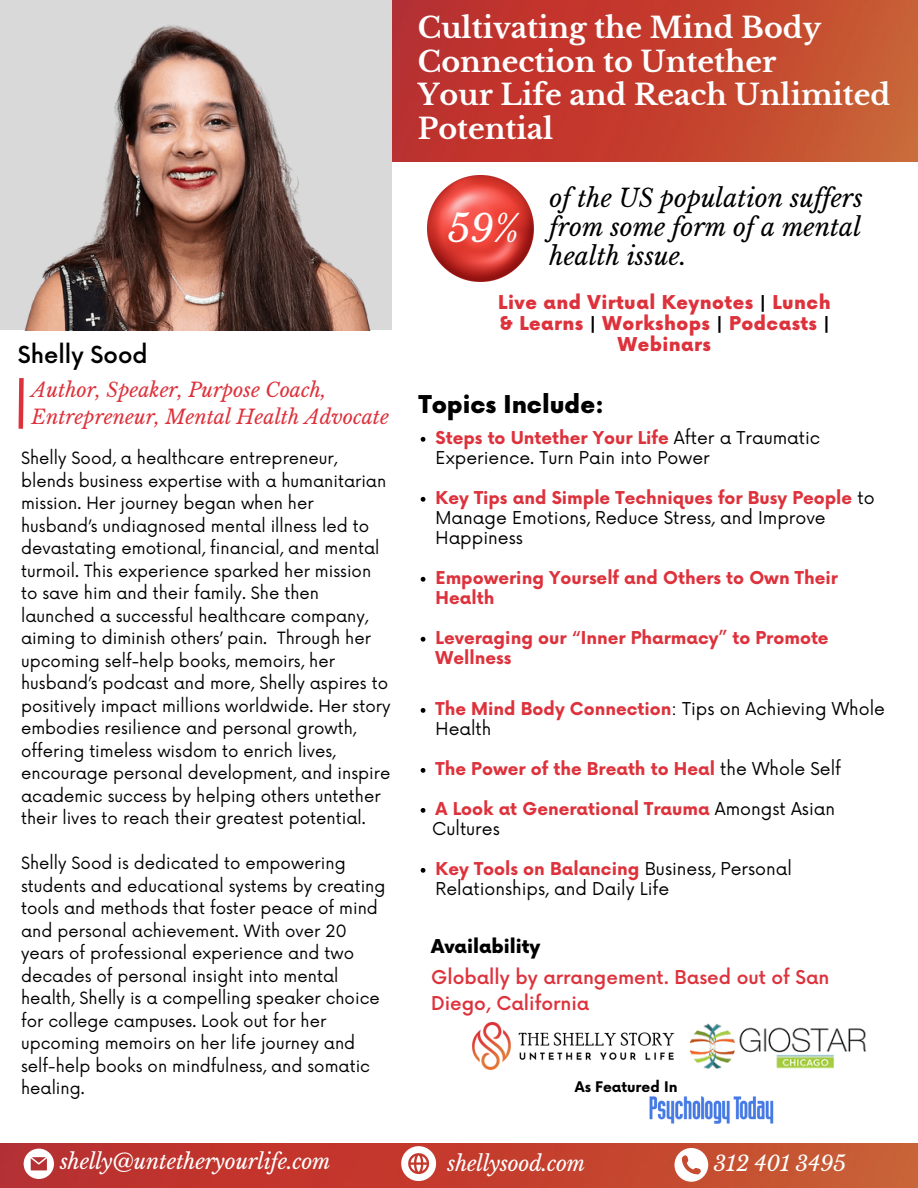
<style>
.page{position:relative;width:918px;height:1188px;background:#fff}
.page>*{position:absolute;margin:0;border:0;box-sizing:border-box;transform-origin:0 0}
.t1{font:italic 37.35px "Libre Baskerville";color:#fff}
.t2{font:700 28.65px/33.8px "Libre Baskerville";color:#fff}
.t3{font:italic 24.75px/29.4px "Libre Baskerville";color:#000;text-align:justify}
.t4{font:900 24px "Now";color:#000}
.t5{font:500 22.95px "Now";color:#000}
.t6{font:italic 21px "Libre Baskerville";letter-spacing:-.01em;color:#fff}
.t7{font:italic 19.65px/27px "Libre Baskerville";color:#dd323c}
.t8{font:900 18.6px/21.3px "Now";letter-spacing:.025em;color:#dd323c;text-align:center}
.t9{font:500 18.6px/25.8px "Now";color:#dd323c}
.t10{font:900 18.6px "Now";color:#000}
.t11{font:17.25px/20px "Now";color:#000}
.t12{font:700 17.25px/20px "Now";color:#dd323c}
.t13{font:16.5px/22.5px "Now";color:#000}
.t14{font:700 14.25px "Now";color:#000}
.s1{color:#000}
.s2{font-weight:700;color:#dd323c}
.s3{font-weight:400;color:#000}
</style>
<div class="page">
<img style="left:0;top:1144px;width:918px;height:44px">
<img style="left:392px;top:0;width:526px;height:162px">
<svg style="left:24px;top:1149px;width:30px;height:30px"></svg>
<svg style="left:401px;top:1146px;width:35px;height:35px"></svg>
<svg style="left:674px;top:1148px;width:34px;height:34px"></svg>
<svg style="left:18px;top:378px;width:6px;height:51px"></svg>
<div style="left:0;top:0;width:392px;height:330px;background:#d9d9d9"></div>
<img style="left:24px;top:25px;width:347px;height:305px">
<svg style="left:421px;top:437px;width:4px;height:5px"></svg>
<svg style="left:421px;top:497px;width:4px;height:5px"></svg>
<svg style="left:421px;top:577px;width:4px;height:5px"></svg>
<svg style="left:421px;top:637px;width:4px;height:5px"></svg>
<svg style="left:421px;top:708px;width:4px;height:5px"></svg>
<svg style="left:421px;top:768px;width:4px;height:5px"></svg>
<svg style="left:421px;top:808px;width:4px;height:5px"></svg>
<svg style="left:421px;top:868px;width:4px;height:5px"></svg>
<img style="left:427px;top:176px;width:106px;height:105px">
<img style="left:473px;top:1023px;width:202px;height:46px">
<img style="left:649px;top:1096px;width:125px;height:28px">
<img style="left:690px;top:1023px;width:176px;height:46px">
<p class="t5" style="left:18px;top:342px;width:131px">Shelly Sood</p>
<p class="t7" style="left:32px;top:376px;width:359px">Author, Speaker, Purpose Coach,<br>Entrepreneur, Mental Health Advocate</p>
<p class="t13" style="left:21px;top:448px;width:371px">Shelly Sood, a healthcare entrepreneur, blends business expertise with a humanitarian mission. Her journey began when her husband’s undiagnosed mental illness led to devastating emotional, financial, and mental turmoil. This experience sparked her mission to save him and their family. She then launched a successful healthcare company, aiming to diminish others’ pain. Through her upcoming self-help books, memoirs, her husband’s podcast and more, Shelly aspires to positively impact millions worldwide. Her story embodies resilience and personal growth, offering timeless wisdom to enrich lives, encourage personal development, and inspire academic success by helping others untether their lives to reach their greatest potential.</p>
<p class="t13" style="left:21px;top:853px;width:366px">Shelly Sood is dedicated to empowering students and educational systems by creating tools and methods that foster peace of mind and personal achievement. With over 20 years of professional experience and two decades of personal insight into mental health, Shelly is a compelling speaker choice for college campuses. Look out for her upcoming memoirs on her life journey and self-help books on mindfulness, and somatic healing.</p>
<p class="t2" style="left:418px;top:11px;width:405px">Cultivating the Mind Body<br>Connection to Untether</p>
<p class="t2" style="left:418px;top:78px;width:474px">Your Life and Reach Unlimited<br>Potential</p>
<p class="t3" style="left:550px;top:183px;width:315px">of the US population suf ers from some form of a mental health issue.</p>
<p class="t8" style="left:498px;top:293px;width:334px">Live and Virtual Keynotes <span class="s1">|</span> Lunch &amp; Learns <span class="s1">|</span> Workshops <span class="s1">|</span> Podcasts <span class="s1">|<br></span>Webinars</p>
<p class="t1" style="left:447px;top:206px;width:73px">59%</p>
<p class="t4" style="left:419px;top:391px;width:187px">Topics Include:</p>
<p class="t11" style="left:436px;top:429px;width:386px"><span class="s2">Steps to Untether Your Life</span> After a Traumatic<br>Experience. Turn Pain into Power</p>
<p class="t11" style="left:436px;top:489px;width:440px"><span class="s2">Key Tips and Simple Techniques for Busy People</span> to<br>Manage Emotions, Reduce Stress, and Improve<br>Happiness</p>
<p class="t12" style="left:436px;top:569px;width:404px">Empowering Yourself and Others to Own Their<br>Health</p>
<p class="t12" style="left:436px;top:629px;width:394px">Leveraging our “Inner Pharmacy” to Promote<br>Wellness</p>
<p class="t11" style="left:436px;top:700px;width:451px"><span class="s2">The Mind Body Connection</span>: Tips on Achieving Whole<br>Health</p>
<p class="t12" style="left:436px;top:760px;width:407px">The Power of the Breath to Heal <span class="s3">the Whole Self</span></p>
<p class="t12" style="left:436px;top:800px;width:401px">A Look at Generational Trauma <span class="s3">Amongst Asian</span></p>
<p class="t11" style="left:436px;top:860px;width:358px"><span class="s2">Key Tools on Balancing</span> Business, Personal<br>Relationships, and Daily Life</p>
<p class="t11" style="left:432px;top:820px;width:69px">Cultures</p>
<p class="t10" style="left:431px;top:937px;width:111px">Availability</p>
<p class="t9" style="left:431px;top:966px;width:400px">Globally by arrangement. Based out of San<br>Diego, California</p>
<p class="t14" style="left:575px;top:1079px;width:104px">As Featured In</p>
<p class="t6" style="left:60px;top:1149px;width:272px">shelly@untetheryourlife.com</p>
<p class="t6" style="left:134px;top:1149px;width:182px">giostarchicago.com</p>
<p class="t6" style="left:448px;top:1150px;width:139px">shellysood.com</p>
<p class="t6" style="left:714px;top:1151px;width:134px">312 401 3495</p>
</div>
